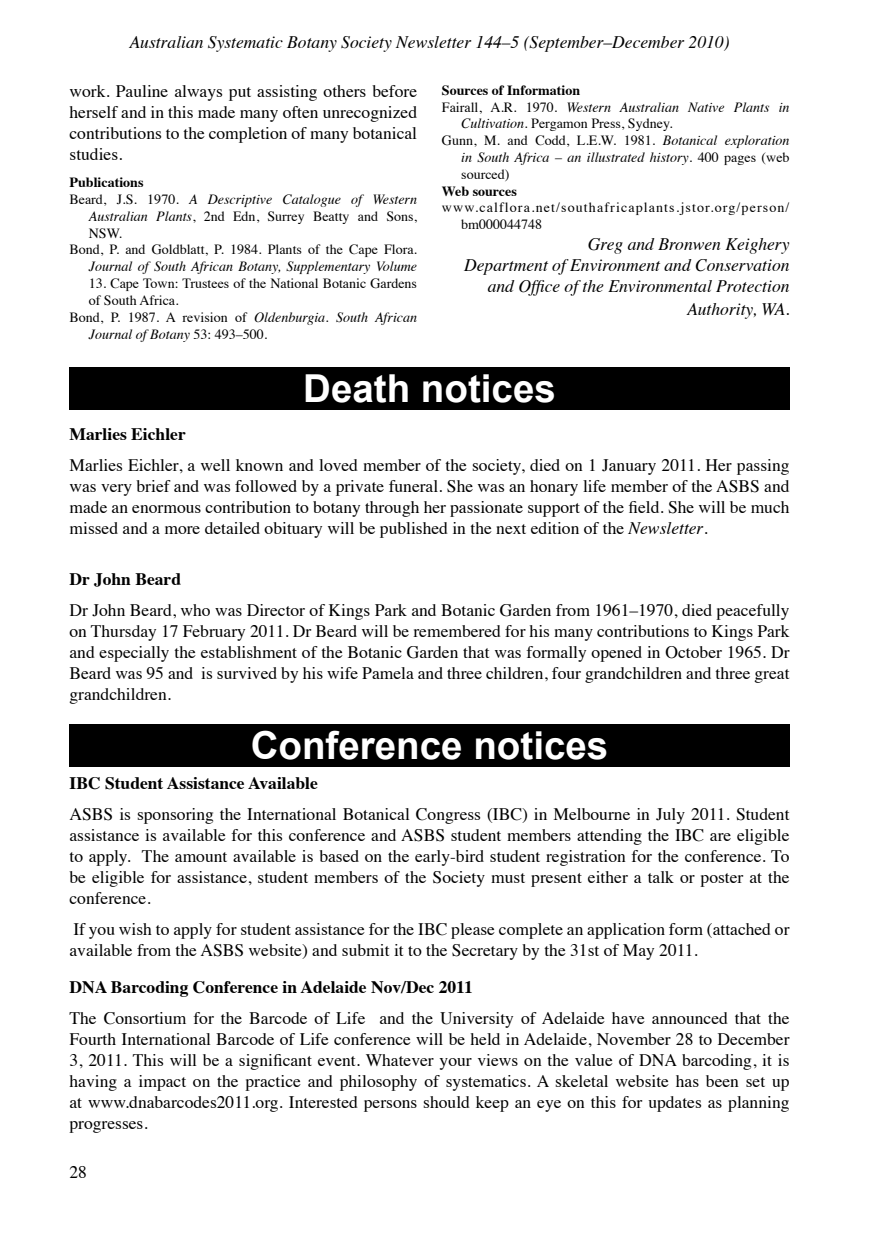
<style>
.page{position:relative;width:874px;height:1241px;background:#fff}
.page>*{position:absolute;margin:0;border:0;box-sizing:border-box;transform-origin:0 0}
.t1{font:700 38.5px "Arial";color:#fff}
.t2{font:17.5px/21px "Times";color:#000;text-align:justify}
.t3{font:italic 17.5px/21px "Times";color:#000;text-align:right}
.t4{font:700 17.5px "Times";color:#000}
.t5{font:14px "Times";color:#000}
.t6{font:italic 14px "Times";color:#000}
.t7{font:14px/16.8px "Times";letter-spacing:.08em;color:#000}
.t8{font:700 14px "Times";color:#000}
.s1{font-style:normal}
.s2{font-style:italic}
</style>
<div class="page">
<div style="left:69px;top:367px;width:720px;height:42px;background:#000"></div>
<div style="left:69px;top:724px;width:720px;height:42px;background:#000"></div>
<p class="t3" style="left:129px;top:30px;width:601px">Australian Systematic Botany Society Newsletter 144–5 (September–December 2010)</p>
<p class="t2" style="left:69px;top:79px;width:349px">work. Pauline always put assisting others before herself and in this made many often unrecognized contributions to the completion of many botanical studies.</p>
<p class="t8" style="left:69px;top:169px;width:75px">Publications</p>
<p class="t6" style="left:69px;top:187px;width:349px"><span class="s1">Beard, J.S. 1970.</span> A Descriptive Catalogue of Western</p>
<p class="t5" style="left:89px;top:203px;width:329px"><span class="s2">Australian Plants</span>, 2nd Edn, Surrey Beatty and Sons,</p>
<p class="t5" style="left:89px;top:220px;width:35px">NSW.</p>
<p class="t5" style="left:69px;top:236px;width:349px">Bond, P. and Goldblatt, P. 1984. Plants of the Cape Flora.</p>
<p class="t6" style="left:89px;top:254px;width:330px">Journal of South African Botany, Supplementary Volume</p>
<p class="t5" style="left:89px;top:270px;width:329px">13. Cape Town: Trustees of the National Botanic Gardens</p>
<p class="t5" style="left:89px;top:287px;width:91px">of South Africa.</p>
<p class="t5" style="left:69px;top:304px;width:349px">Bond, P. 1987. A revision of <span class="s2">Oldenburgia</span>. <span class="s2">South African</span></p>
<p class="t6" style="left:89px;top:321px;width:180px">Journal of Botany <span class="s1">53: 493–500.</span></p>
<p class="t8" style="left:441px;top:77px;width:140px">Sources of Information</p>
<p class="t6" style="left:441px;top:95px;width:349px"><span class="s1">Fairall, A.R. 1970.</span> Western Australian Native Plants in</p>
<p class="t5" style="left:461px;top:111px;width:213px"><span class="s2">Cultivation</span>. Pergamon Press, Sydney.</p>
<p class="t5" style="left:441px;top:127px;width:349px">Gunn, M. and Codd, L.E.W. 1981. <span class="s2">Botanical exploration</span></p>
<p class="t6" style="left:461px;top:145px;width:329px">in South Africa – an illustrated history<span class="s1">. 400 pages (web</span></p>
<p class="t5" style="left:461px;top:161px;width:50px">sourced)</p>
<p class="t8" style="left:441px;top:177px;width:76px">Web sources</p>
<p class="t7" style="left:461px;top:198px;width:329px;text-indent:-19px">www.calflora.net/southafricaplants.jstor.org/person/ bm000044748</p>
<p class="t3" style="left:464px;top:233px;width:327px">Greg and Bronwen Keighery<br>Department of Environment and Conservation and Office of the Environmental Protection</p>
<p class="t3" style="left:686px;top:298px;width:104px">Authority, WA.</p>
<h1 class="t1" style="left:303px;top:363px;width:254px">Death notices</h1>
<p class="t4" style="left:69px;top:417px;width:118px">Marlies Eichler</p>
<p class="t2" style="left:69px;top:453px;width:721px">Marlies Eichler, a well known and loved member of the society, died on 1 January 2011. Her passing was very brief and was followed by a private funeral. She was an honary life member of the ASBS and made an enormous contribution to botany through her passionate support of the field. She will be much missed and a more detailed obituary will be published in the next edition of the <span class="s2">Newsletter</span>.</p>
<p class="t4" style="left:69px;top:562px;width:113px">Dr John Beard</p>
<p class="t2" style="left:69px;top:598px;width:721px">Dr John Beard, who was Director of Kings Park and Botanic Garden from 1961–1970, died peacefully on Thursday 17 February 2011. Dr Beard will be remembered for his many contributions to Kings Park and especially the establishment of the Botanic Garden that was formally opened in October 1965. Dr Beard was 95 and is survived by his wife Pamela and three children, four grandchildren and three great grandchildren.</p>
<h1 class="t1" style="left:250px;top:720px;width:359px">Conference notices</h1>
<p class="t4" style="left:69px;top:766px;width:250px">IBC Student Assistance Available</p>
<p class="t2" style="left:69px;top:801px;width:721px">ASBS is sponsoring the International Botanical Congress (IBC) in Melbourne in July 2011. Student assistance is available for this conference and ASBS student members attending the IBC are eligible to apply. The amount available is based on the early-bird student registration for the conference. To be eligible for assistance, student members of the Society must present either a talk or poster at the conference.</p>
<p class="t2" style="left:69px;top:916px;width:721px">If you wish to apply for student assistance for the IBC please complete an application form (attached or available from the ASBS website) and submit it to the Secretary by the 31st of May 2011.</p>
<p class="t4" style="left:69px;top:970px;width:404px">DNA Barcoding Conference in Adelaide Nov/Dec 2011</p>
<p class="t2" style="left:69px;top:1005px;width:721px">The Consortium for the Barcode of Life and the University of Adelaide have announced that the Fourth International Barcode of Life conference will be held in Adelaide, November 28 to December 3, 2011. This will be a significant event. Whatever your views on the value of DNA barcoding, it is having a impact on the practice and philosophy of systematics. A skeletal website has been set up at www.dnabarcodes2011.org. Interested persons should keep an eye on this for updates as planning progresses.</p>
<p class="t2" style="left:69px;top:1159px;width:19px">28</p>
</div>
